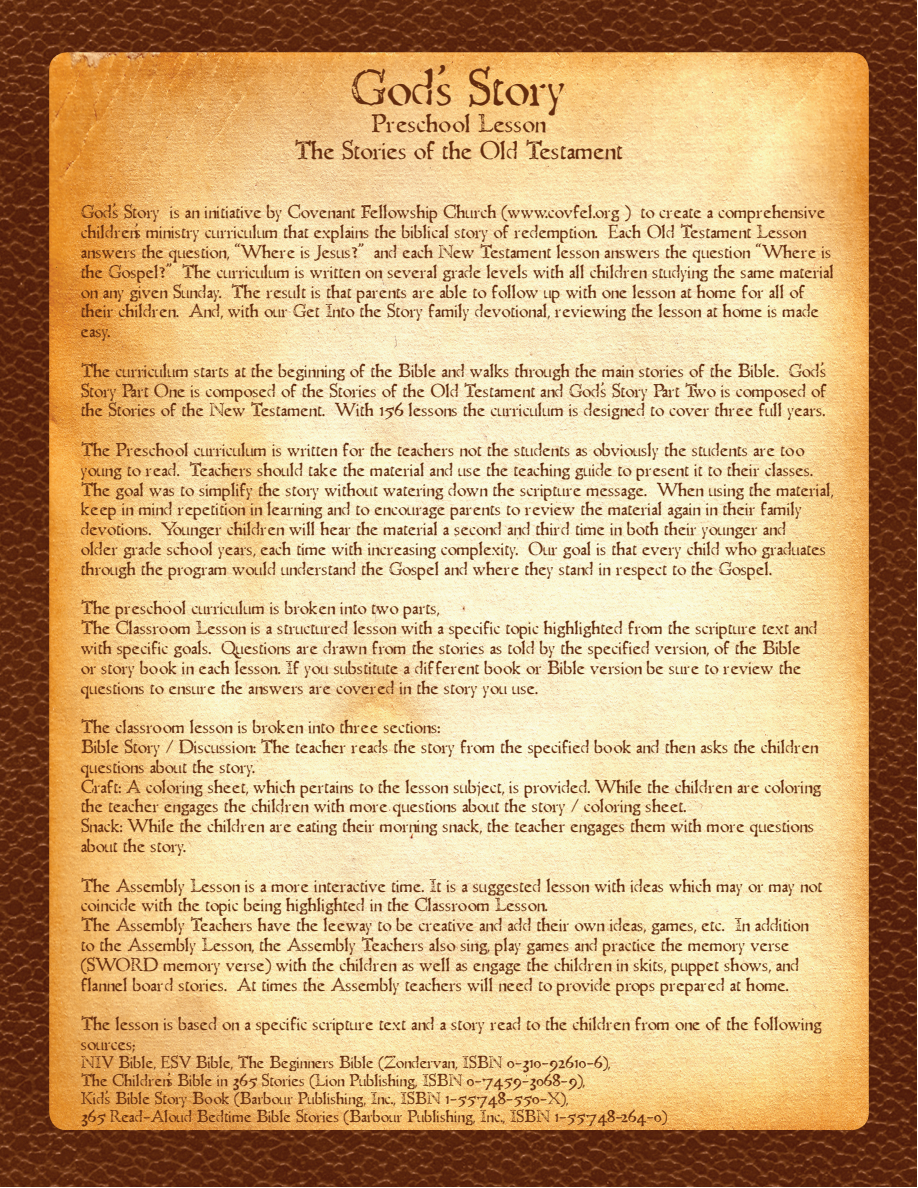
<style>
.page{position:relative;width:918px;height:1188px;background:#fff}
.page>*{position:absolute;margin:0;border:0;box-sizing:border-box;transform-origin:0 0}
.t1{font:45px "Telegdi Antique";color:#622b0f}
.t2{font:22.5px/27px "Telegdi Antique";color:#622b0f;text-align:center}
.t3{font:16.5px/19.8px "Telegdi Antique";color:#622b0f}
.t4{font:15px/18px "Telegdi Antique";color:#622b0f}
</style>
<div class="page">
<img style="left:0;top:0;width:917px;height:1186px">
<img style="left:49px;top:52px;width:820px;height:1078px;border-radius:18px">
<h1 class="t1" style="left:351px;top:52px;width:218px">God’s Story</h1>
<h2 class="t2" style="left:295px;top:109px;width:330px">Preschool Lesson<br>The Stories of the Old Testament</h2>
<p class="t3" style="left:81px;top:201px;width:755px">God’s Story is an initiative by Covenant Fellowship Church (www.covfel.org ) to create a comprehensive children’s ministry curriculum that explains the biblical story of redemption. Each Old Testament Lesson answers the question, “Where is Jesus?” and each New Testament lesson answers the question “Where is the Gospel?” The curriculum is written on several grade levels with all children studying the same material on any given Sunday. The result is that parents are able to follow up with one lesson at home for all of their children. And, with our Get Into the Story family devotional, reviewing the lesson at home is made easy.</p>
<p class="t3" style="left:81px;top:360px;width:748px;text-align:justify">The curriculum starts at the beginning of the Bible and walks through the main stories of the Bible. God’s Story Part One is composed of the Stories of the Old Testament and God’s Story Part Two is composed of the Stories of the New Testament. With 156 lessons the curriculum is designed to cover three full years.</p>
<p class="t3" style="left:81px;top:439px;width:754px">The Preschool curriculum is written for the teachers not the students as obviously the students are too young to read. Teachers should take the material and use the teaching guide to present it to their classes.<br>The goal was to simplify the story without watering down the scripture message. When using the material, keep in mind repetition in learning and to encourage parents to review the material again in their family devotions. Younger children will hear the material a second and third time in both their younger and<br>older grade school years, each time with increasing complexity. Our goal is that every child who graduates through the program would understand the Gospel and where they stand in respect to the Gospel.</p>
<p class="t3" style="left:81px;top:597px;width:739px">The preschool curriculum is broken into two parts,<br>The Classroom Lesson is a structured lesson with a specific topic highlighted from the scripture text and with specific goals. Questions are drawn from the stories as told by the specified version, of the Bible or story book in each lesson. If you substitute a different book or Bible version be sure to review the questions to ensure the answers are covered in the story you use.</p>
<p class="t3" style="left:81px;top:716px;width:742px">The classroom lesson is broken into three sections:<br>Bible Story / Discussion: The teacher reads the story from the specified book and then asks the children questions about the story.<br>Craft: A coloring sheet, which pertains to the lesson subject, is provided. While the children are coloring the teacher engages the children with more questions about the story / coloring sheet.<br>Snack: While the children are eating their morning snack, the teacher engages them with more questions about the story.</p>
<p class="t3" style="left:81px;top:875px;width:743px">The Assembly Lesson is a more interactive time. It is a suggested lesson with ideas which may or may not coincide with the topic being highlighted in the Classroom Lesson.<br>The Assembly Teachers have the leeway to be creative and add their own ideas, games, etc. In addition to the Assembly Lesson, the Assembly Teachers also sing, play games and practice the memory verse (SWORD memory verse) with the children as well as engage the children in skits, puppet shows, and flannel board stories. At times the Assembly teachers will need to provide props prepared at home.</p>
<p class="t3" style="left:81px;top:1013px;width:742px">The lesson is based on a specific scripture text and a story read to the children from one of the following sources;</p>
<p class="t4" style="left:81px;top:1053px;width:588px">NIV Bible, ESV Bible, The Beginners Bible (Zondervan, ISBN 0-310-92610-6),<br>The Children’s Bible in 365 Stories (Lion Publishing, ISBN 0-7459-3068-9),<br>Kid’s Bible Story Book (Barbour Publishing, Inc., ISBN 1-55748-550-X),<br>365 Read-Aloud Bedtime Bible Stories (Barbour Publishing, Inc., ISBN 1-55748-264-0)</p>
</div>
